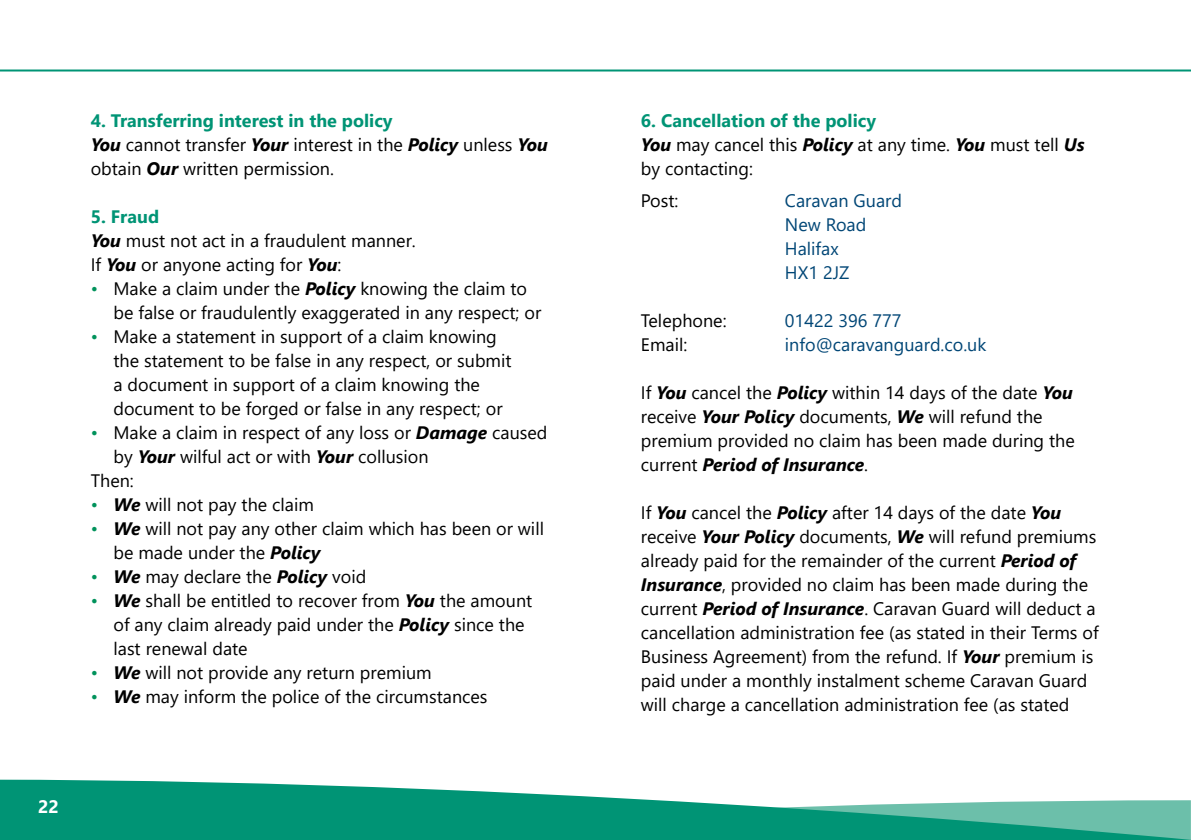
<style>
.page{position:relative;width:1191px;height:840px;background:#fff}
.page>*{position:absolute;margin:0;border:0;box-sizing:border-box;transform-origin:0 0}
.t1{font:18px/24px "Segoe UI";color:#000}
.t2{font:18px/24px "Segoe UI";color:#004676}
.t3{font:700 18px "Segoe UI";color:#fff}
.s1{font-weight:700;color:#009475}
.s2{font-weight:700;font-style:italic}
.s3{color:#00925b}
</style>
<div class="page">
<svg style="left:0;top:779px;width:453px;height:60px;background:#129b7f"></svg>
<hr style="left:0;top:69px;width:1191px;height:2px;background:#009475">
<svg style="left:453px;top:790px;width:738px;height:49px"></svg>
<p class="t1" style="left:91px;top:107px;width:458px"><span class="s1">4. Transferring interest in the policy<br></span><span class="s2">You</span> cannot transfer <span class="s2">Your</span> interest in the <span class="s2">Policy</span> unless <span class="s2">You </span>obtain <span class="s2">Our</span> written permission.</p>
<p class="t1" style="left:91px;top:203px;width:327px"><span class="s1">5. Fraud<br></span><span class="s2">You</span> must not act in a fraudulent manner.<br>If <span class="s2">You</span> or anyone acting for <span class="s2">You</span>:</p>
<p class="t1" style="left:113px;top:274px;width:429px;text-indent:-23px"><span class="s3">•</span> Make a claim under the <span class="s2">Policy</span> knowing the claim to be false or fraudulently exaggerated in any respect; or</p>
<p class="t1" style="left:113px;top:322px;width:399px;text-indent:-23px"><span class="s3">•</span> Make a statement in support of a claim knowing the statement to be false in any respect, or submit a document in support of a claim knowing the document to be forged or false in any respect; or</p>
<p class="t1" style="left:91px;top:418px;width:458px"><span class="s3">•</span> Make a claim in respect of any loss or <span class="s2">Damage</span> caused</p>
<p class="t1" style="left:113px;top:442px;width:317px">by <span class="s2">Your</span> wilful act or with <span class="s2">Your</span> collusion</p>
<p class="t1" style="left:91px;top:466px;width:45px">Then:</p>
<p class="t1" style="left:91px;top:490px;width:225px"><span class="s3">•</span> <span class="s2">We</span> will not pay the claim</p>
<p class="t1" style="left:113px;top:514px;width:432px;text-indent:-23px"><span class="s3">•</span> <span class="s2">We</span> will not pay any other claim which has been or will be made under the <span class="s2">Policy</span></p>
<p class="t1" style="left:91px;top:562px;width:277px"><span class="s3">•</span> <span class="s2">We</span> may declare the <span class="s2">Policy</span> void</p>
<p class="t1" style="left:113px;top:586px;width:420px;text-indent:-23px"><span class="s3">•</span> <span class="s2">We</span> shall be entitled to recover from <span class="s2">You</span> the amount of any claim already paid under the <span class="s2">Policy</span> since the last renewal date</p>
<p class="t1" style="left:91px;top:658px;width:342px"><span class="s3">•</span> <span class="s2">We</span> will not provide any return premium</p>
<p class="t1" style="left:91px;top:682px;width:398px"><span class="s3">•</span> <span class="s2">We</span> may inform the police of the circumstances</p>
<p class="t3" style="left:38px;top:789px;width:22px">22</p>
<p class="t1" style="left:641px;top:106px;width:445px"><span class="s1">6. Cancellation of the policy<br></span><span class="s2">You</span> may cancel this <span class="s2">Policy</span> at any time. <span class="s2">You</span> must tell <span class="s2">Us </span>by contacting:</p>
<p class="t1" style="left:641px;top:186px;width:39px">Post:</p>
<p class="t2" style="left:785px;top:186px;width:119px">Caravan Guard<br>New Road<br>Halifax<br>HX1 2JZ</p>
<p class="t1" style="left:641px;top:306px;width:87px">Telephone:</p>
<p class="t2" style="left:785px;top:306px;width:118px">01422 396 777</p>
<p class="t1" style="left:641px;top:330px;width:48px">Email:</p>
<p class="t2" style="left:785px;top:330px;width:203px">info@caravanguard.co.uk</p>
<p class="t1" style="left:641px;top:378px;width:435px">If <span class="s2">You</span> cancel the <span class="s2">Policy</span> within 14 days of the date <span class="s2">You </span>receive <span class="s2">Your Policy</span> documents, <span class="s2">We</span> will refund the premium provided no claim has been made during the current <span class="s2">Period of Insurance</span>.</p>
<p class="t1" style="left:641px;top:498px;width:459px">If <span class="s2">You</span> cancel the <span class="s2">Policy</span> after 14 days of the date <span class="s2">You </span>receive <span class="s2">Your Policy</span> documents, <span class="s2">We</span> will refund premiums already paid for the remainder of the current <span class="s2">Period of Insurance</span>, provided no claim has been made during the current <span class="s2">Period of Insurance</span>. Caravan Guard will deduct a cancellation administration fee (as stated in their Terms of Business Agreement) from the refund. If <span class="s2">Your</span> premium is paid under a monthly instalment scheme Caravan Guard will charge a cancellation administration fee (as stated</p>
</div>
